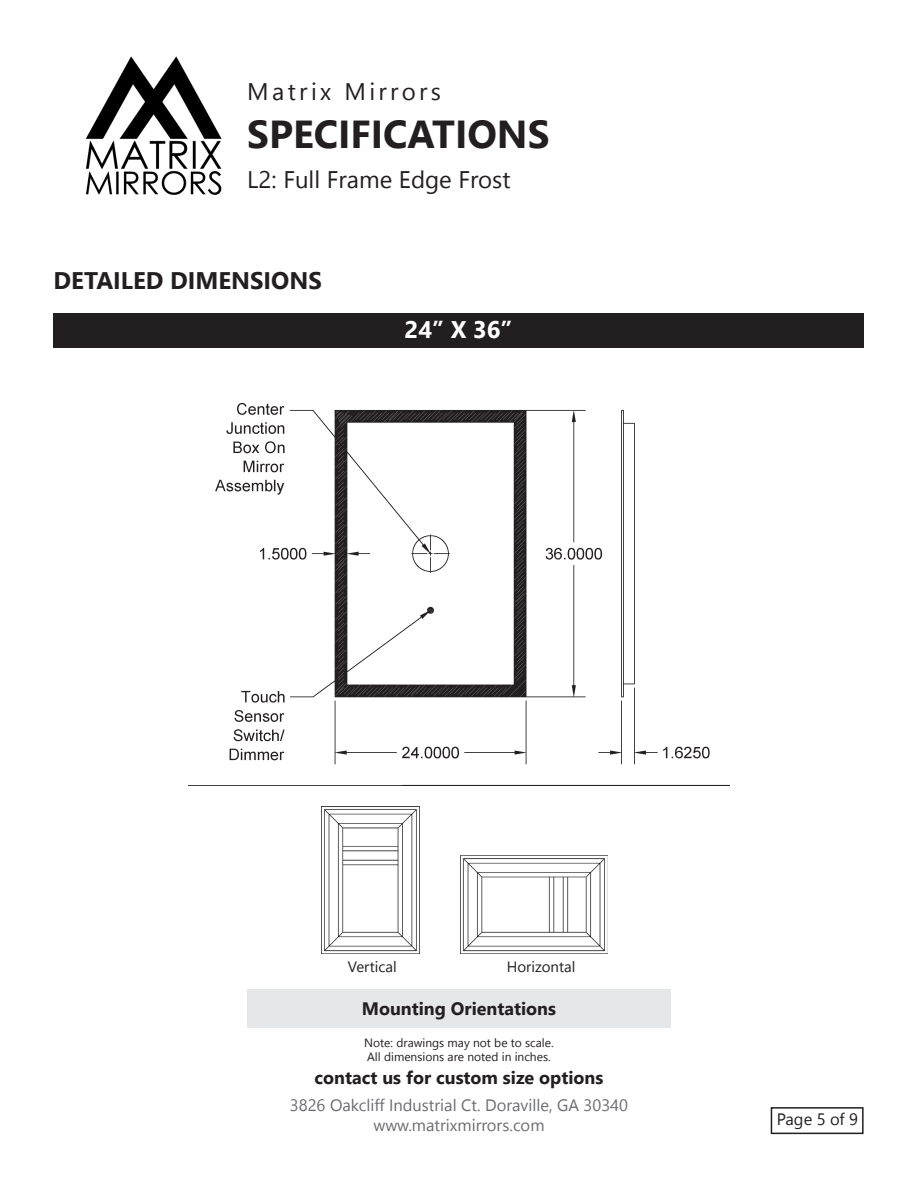
<style>
.page{position:relative;width:918px;height:1188px;background:#fff}
.page>*{position:absolute;margin:0;border:0;box-sizing:border-box;transform-origin:0 0}
.t1{font:700 39px "Nirmala UI";color:#231f20}
.t2{font:24px "Nirmala UI";color:#231f20}
.t3{font:700 24px "Nirmala UI";color:#231f20}
.t4{font:24px "Nirmala UI";letter-spacing:.14em;color:#231f20}
.t5{font:700 24px "Nirmala UI";color:#fff}
.t6{font:700 18px "Nirmala UI";color:#231f20}
.t7{font:16.5px/19.8px "Nirmala UI";color:#6c6d70;text-align:center}
.t8{font:16.5px "Nirmala UI";letter-spacing:-.01em;color:#231f20}
.t9{font:15px "Nirmala UI";color:#231f20}
.t10{font:12px "Nirmala UI";color:#231f20}
</style>
<div class="page">
<img style="left:85px;top:56px;width:137px;height:139px">
<div style="left:771px;top:1107px;width:93px;height:27px;border:2px solid #231f20"></div>
<div style="left:54px;top:313px;width:810px;height:35px;background:#231f20"></div>
<div style="left:247px;top:989px;width:424px;height:39px;background:#e6e7e9"></div>
<img style="left:321px;top:806px;width:287px;height:148px">
<img style="left:215px;top:403px;width:514px;height:382px">
<h2 class="t4" style="left:247px;top:72px;width:195px">Matrix Mirrors</h2>
<h1 class="t1" style="left:247px;top:102px;width:304px">SPECIFICATIONS</h1>
<h2 class="t2" style="left:247px;top:160px;width:265px">L2: Full Frame Edge Frost</h2>
<p class="t3" style="left:54px;top:261px;width:270px">DETAILED DIMENSIONS</p>
<p class="t5" style="left:405px;top:310px;width:109px">24” X 36”</p>
<p class="t9" style="left:348px;top:954px;width:50px">Vertical</p>
<p class="t9" style="left:507px;top:954px;width:70px">Horizontal</p>
<p class="t6" style="left:362px;top:994px;width:196px">Mounting Orientations</p>
<p class="t10" style="left:364px;top:1033px;width:191px">Note: drawings may not be to scale.</p>
<p class="t10" style="left:367px;top:1047px;width:185px">All dimensions are noted in inches.</p>
<p class="t6" style="left:315px;top:1063px;width:290px">contact us for custom size options</p>
<p class="t7" style="left:290px;top:1094px;width:340px">3826 Oakcliff Industrial Ct. Doraville, GA 30340 www.matrixmirrors.com</p>
<p class="t8" style="left:777px;top:1106px;width:83px">Page 5 of 9</p>
</div>
